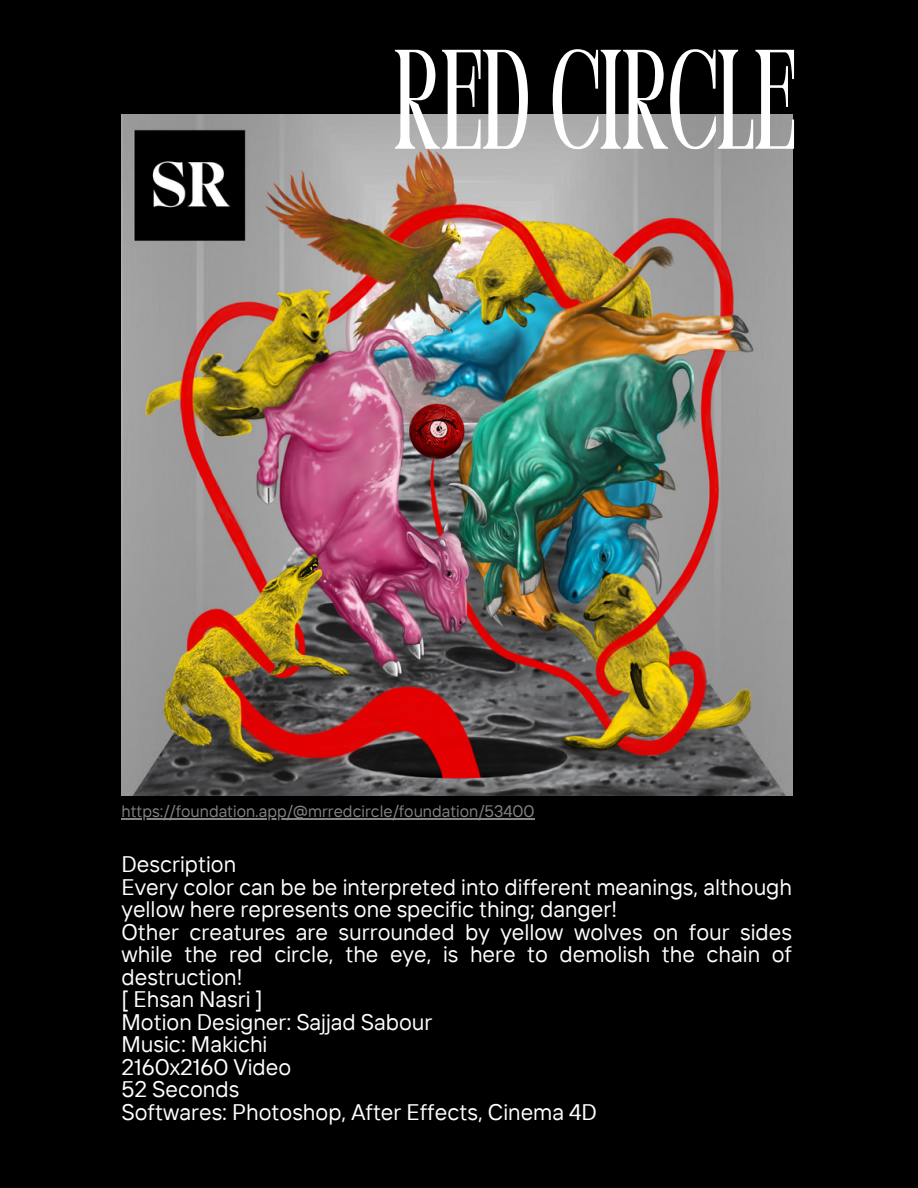
<style>
.page{position:relative;width:918px;height:1188px;background:#000}
.page>*{position:absolute;margin:0;border:0;box-sizing:border-box;transform-origin:0 0}
.t1{font:condensed 141.45px "Perandoryv 2";color:#fff}
.t2{font:22.5px/22.5px "TT Interphases";color:#fff}
.t3{font:16.5px "TT Interphases";color:#fff}
</style>
<div class="page">
<img style="left:122px;top:114px;width:670px;height:681px">
<hr style="left:122px;top:818px;width:413px;height:1px;background:#fff">
<p class="t1" style="left:394px;top:43px;width:403px">RED CIRCLE</p>
<p class="t3" style="left:122px;top:800px;width:415px">https://foundation.app/@mrredcircle/foundation/53400</p>
<p class="t2" style="left:122px;top:853px;width:116px">Description</p>
<p class="t2" style="left:122px;top:875px;width:672px">Every color can be be interpreted into different meanings, although yellow here represents one specific thing; danger!</p>
<p class="t2" style="left:122px;top:920px;width:672px;text-align:justify">Other creatures are surrounded by yellow wolves on four sides while the red circle, the eye, is here to demolish the chain of destruction!</p>
<p class="t2" style="left:122px;top:988px;width:143px">[ Ehsan Nasri ]</p>
<p class="t2" style="left:122px;top:1010px;width:312px">Motion Designer: Sajjad Sabour</p>
<p class="t2" style="left:122px;top:1033px;width:147px">Music: Makichi</p>
<p class="t2" style="left:122px;top:1055px;width:171px">2160x2160 Video</p>
<p class="t2" style="left:122px;top:1078px;width:119px">52 Seconds</p>
<p class="t2" style="left:122px;top:1100px;width:477px">Softwares: Photoshop, After Effects, Cinema 4D</p>
</div>
